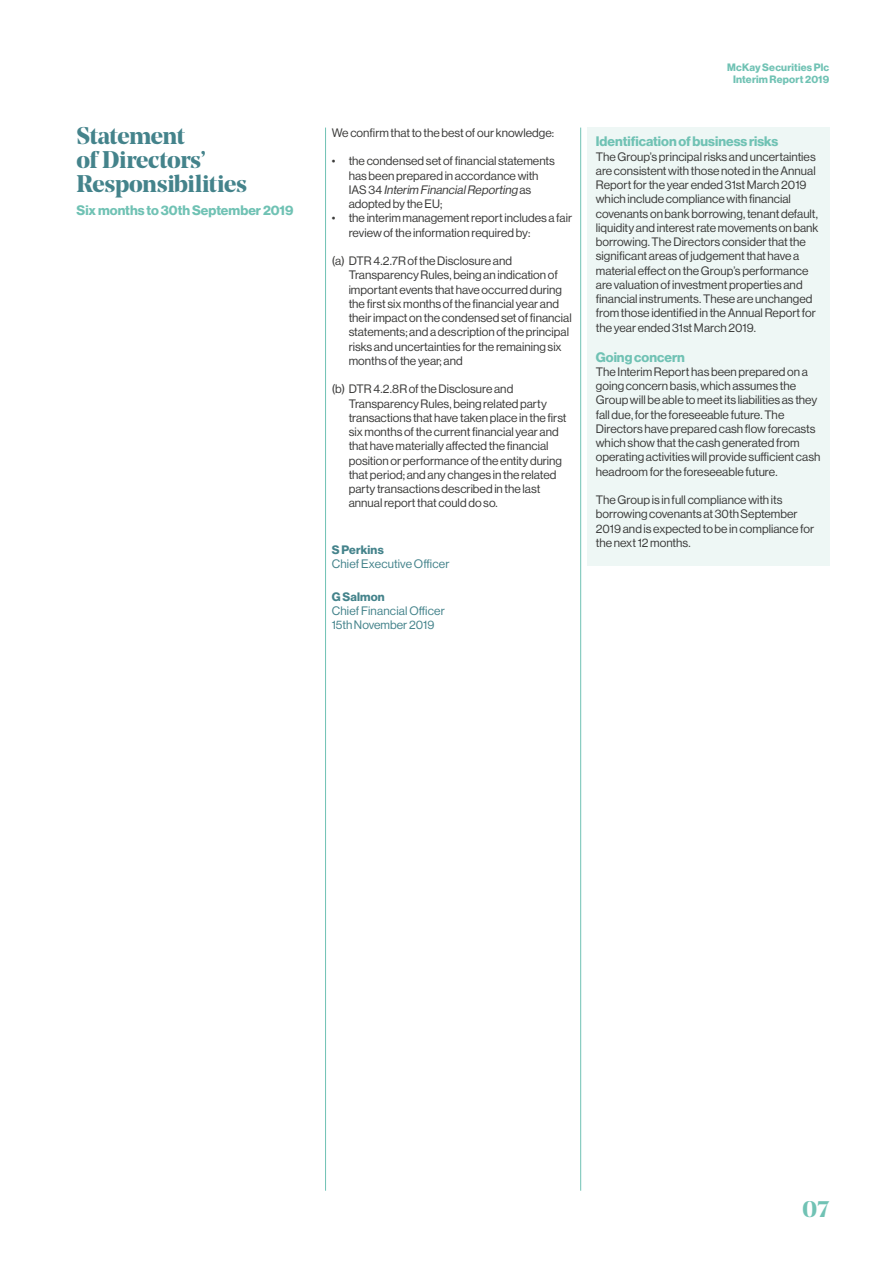
<style>
.page{position:relative;width:893px;height:1263px;background:#fff}
.page>*{position:absolute;margin:0;border:0;box-sizing:border-box;transform-origin:0 0}
.t1{font:700 24px/24px "Noe Display";letter-spacing:-.015em;color:#44838b}
.t2{font:700 22.5px "Noe Display";color:#70c2b4}
.t3{font:13.5px "N Haas Grotesk DS Std 75 Bd";color:#70c2b4}
.t4{font:12px/14.2px "N Haas Grotesk DS Std 55 Rg";color:#3c3c3b}
.t5{font:12px/14.2px "N Haas Grotesk DS Std 55 Rg";letter-spacing:.01em;color:#44838b}
.t6{font:12px "N Haas Grotesk DS Std 75 Bd";letter-spacing:.015em;color:#44838b}
.t7{font:10.5px/12px "N Haas Grotesk DS Std 75 Bd";letter-spacing:.015em;color:#70c2b4;text-align:center}
.s1{font-style:italic}
</style>
<div class="page">
<hr style="left:580px;top:128px;width:1px;height:1063px;background:#70c2b4">
<hr style="left:325px;top:128px;width:1px;height:1063px;background:#70c2b4">
<div style="left:587px;top:128px;width:243px;height:438px;background:#eef7f5"></div>
<h1 class="t1" style="left:77px;top:124px;width:172px">Statement<br>of Directors’<br>Responsibilities</h1>
<p class="t3" style="left:77px;top:202px;width:218px">Six months to 30th September 2019</p>
<p class="t4" style="left:332px;top:126px;width:224px">We confirm that to the best of our knowledge:</p>
<p class="t4" style="left:349px;top:154px;width:208px;text-indent:-17px">• the condensed set of financial statements has been prepared in accordance with<br>I A S 3 4 <span class="s1">Interim FinancialReporting</span> a s adopted by the EU;</p>
<p class="t4" style="left:349px;top:211px;width:225px;text-indent:-17px">• the interim management report includes a fair review of the information required by:</p>
<p class="t4" style="left:349px;top:254px;width:225px;text-indent:-17px">(a) DTR 4.2.7R of the Disclosure and Transparency Rules, being an indication of important events that have occurred during the first six months of the financial year and their impact on the condensed set of financial statements; and a description of the principal risks and uncertainties for the remaining six months of the year; and</p>
<p class="t4" style="left:349px;top:382px;width:219px;text-indent:-17px">(b) DTR 4.2.8R of the Disclosure and Transparency Rules, being related party transactions that have taken place in the first six months of the current financial year and that have materially affected the financial position or performance of the entity during that period; and any changes in the related party transactions described in the last annual report that could do so.</p>
<p class="t6" style="left:332px;top:543px;width:54px">S Perkins</p>
<p class="t5" style="left:332px;top:557px;width:119px">Chief Executive Officer</p>
<p class="t6" style="left:332px;top:589px;width:55px">G Salmon</p>
<p class="t5" style="left:332px;top:603px;width:115px">Chief Financial Officer<br>15th November 2019</p>
<p class="t7" style="left:727px;top:62px;width:104px">McKay Securities Plc<br>Interim Report 2019</p>
<p class="t3" style="left:596px;top:134px;width:184px">Identification of business risks</p>
<p class="t4" style="left:596px;top:149px;width:224px">The Group’s principal risks and uncertainties are consistent with those noted in the Annual Report for the year ended 31st March 2019 which include compliance with financial covenants on bank borrowing, tenant default, liquidity and interest rate movements on bank borrowing. The Directors consider that the significant areas of judgement that have a material effect on the Group’s performance are valuation of investment properties and financial instruments. These are unchanged from those identified in the Annual Report for the year ended 31st March 2019.</p>
<p class="t3" style="left:596px;top:349px;width:90px">Going concern</p>
<p class="t4" style="left:596px;top:365px;width:226px">The Interim Report has been prepared on a going concern basis, which assumes the Group will be able to meet its liabilities as they fall due, for the foreseeable future. The Directors have prepared cash flow forecasts which show that the cash generated from operating activities will provide sufficient cash headroom for the foreseeable future.</p>
<p class="t4" style="left:596px;top:493px;width:220px">The Group is in full compliance with its borrowing covenants at 30th September 2019 and is expected to be in compliance for the next 12 months.</p>
<h2 class="t2" style="left:802px;top:1195px;width:29px">07</h2>
</div>
